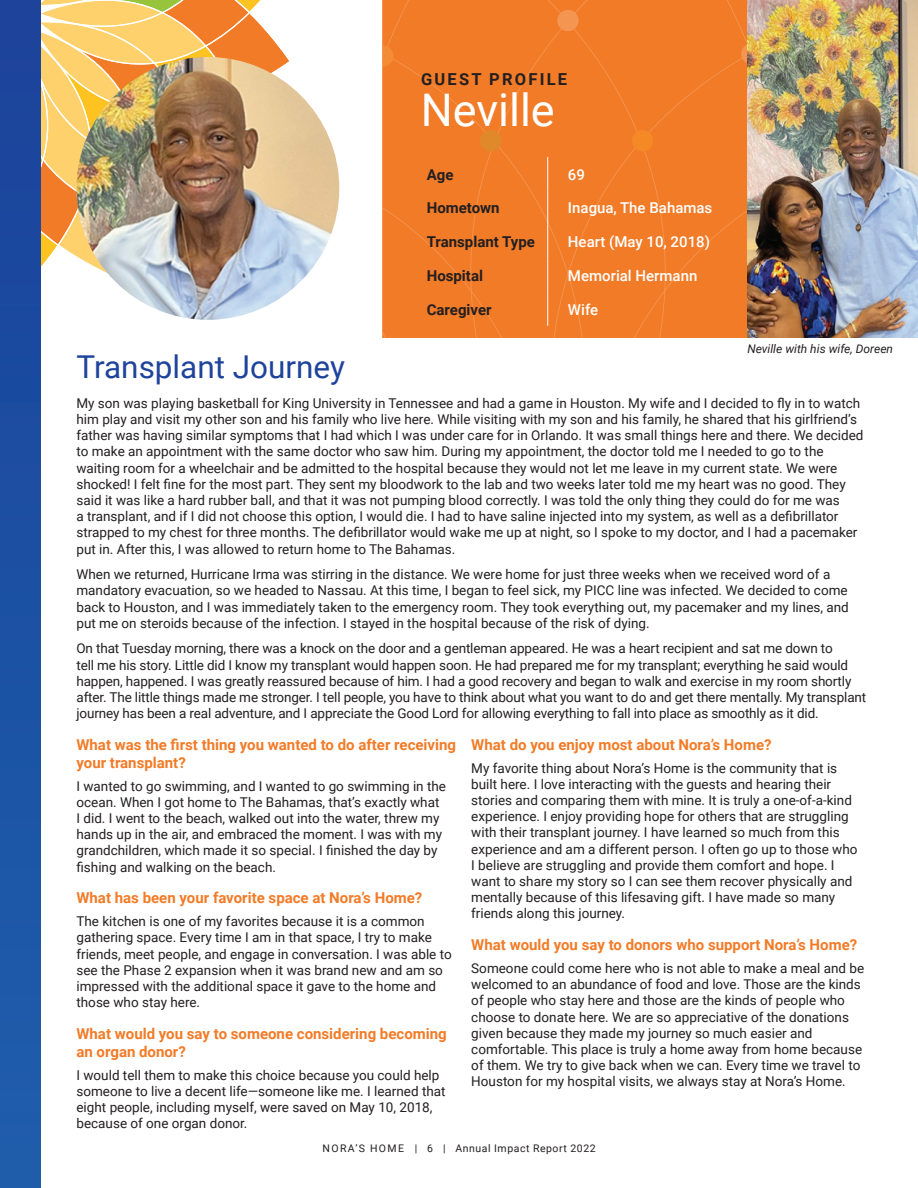
<style>
.page{position:relative;width:918px;height:1188px;background:#fff}
.page>*{position:absolute;margin:0;border:0;box-sizing:border-box;transform-origin:0 0}
.t1{font:45px "Roboto";color:#fff}
.t2{font:31.5px "Roboto";color:#1e439b}
.t3{font:700 16.5px "Roboto";letter-spacing:.135em;color:#231f20}
.t4{font:700 15px/18px "Roboto";color:#f27b27}
.t5{font:500 15px "Roboto";color:#fff}
.t6{font:700 15px "Roboto";color:#231f20}
.t7{font:13.5px/16.2px "Roboto";color:#231f20}
.t8{font:italic 12px "Roboto";color:#231f20}
.t9{font:10.5px "Roboto";letter-spacing:.05em;color:#231f20}
</style>
<div class="page">
<svg style="left:40px;top:0;width:250px;height:293px"></svg>
<div style="left:382px;top:0;width:536px;height:338px;background:#f27b27"></div>
<hr style="left:547px;top:157px;width:1px;height:34px;background:#fff">
<hr style="left:547px;top:191px;width:1px;height:34px;background:#fff">
<hr style="left:547px;top:225px;width:1px;height:33px;background:#fff">
<hr style="left:547px;top:258px;width:1px;height:34px;background:#fff">
<hr style="left:547px;top:292px;width:1px;height:34px;background:#fff">
<img style="left:747px;top:0;width:171px;height:338px">
<img style="left:76px;top:57px;width:263px;height:263px;border-radius:131px">
<div style="left:0;top:0;width:40px;height:1188px;background:linear-gradient(to right,#1c50a3,#1c50a3)"></div>
<p class="t3" style="left:421px;top:68px;width:148px">GUEST PROFILE</p>
<p class="t1" style="left:421px;top:78px;width:136px">Neville</p>
<p class="t6" style="left:427px;top:164px;width:28px">Age</p>
<p class="t5" style="left:568px;top:164px;width:19px">69</p>
<p class="t6" style="left:427px;top:197px;width:74px">Hometown</p>
<p class="t5" style="left:568px;top:197px;width:146px">Inagua, The Bahamas</p>
<p class="t6" style="left:427px;top:231px;width:110px">Transplant Type</p>
<p class="t5" style="left:568px;top:231px;width:144px">Heart (May 10, 2018)</p>
<p class="t6" style="left:427px;top:265px;width:58px">Hospital</p>
<p class="t5" style="left:568px;top:265px;width:131px">Memorial Hermann</p>
<p class="t6" style="left:427px;top:299px;width:66px">Caregiver</p>
<p class="t5" style="left:568px;top:299px;width:32px">Wife</p>
<p class="t8" style="left:747px;top:340px;width:147px">Neville with his wife, Doreen</p>
<p class="t2" style="left:76px;top:345px;width:270px">Transplant Journey</p>
<p class="t7" style="left:76px;top:394px;width:789px">My son was playing basketball for King University in Tennessee and had a game in Houston. My wife and I decided to fly in to watch him play and visit my other son and his family who live here. While visiting with my son and his family, he shared that his girlfriend’s father was having similar symptoms that I had which I was under care for in Orlando. It was small things here and there. We decided to make an appointment with the same doctor who saw him. During my appointment, the doctor told me I needed to go to the waiting room for a wheelchair and be admitted to the hospital because they would not let me leave in my current state. We were shocked! I felt fine for the most part. They sent my bloodwork to the lab and two weeks later told me my heart was no good. They said it was like a hard rubber ball, and that it was not pumping blood correctly. I was told the only thing they could do for me was<br>a transplant, and if I did not choose this option, I would die. I had to have saline injected into my system, as well as a defibrillator strapped to my chest for three months. The defibrillator would wake me up at night, so I spoke to my doctor, and I had a pacemaker put in. After this, I was allowed to return home to The Bahamas.</p>
<p class="t7" style="left:76px;top:566px;width:774px">When we returned, Hurricane Irma was stirring in the distance. We were home for just three weeks when we received word of a mandatory evacuation, so we headed to Nassau. At this time, I began to feel sick, my PICC line was infected. We decided to come back to Houston, and I was immediately taken to the emergency room. They took everything out, my pacemaker and my lines, and put me on steroids because of the infection. I stayed in the hospital because of the risk of dying.</p>
<p class="t7" style="left:76px;top:640px;width:791px">On that Tuesday morning, there was a knock on the door and a gentleman appeared. He was a heart recipient and sat me down to<br>tell me his story. Little did I know my transplant would happen soon. He had prepared me for my transplant; everything he said would happen, happened. I was greatly reassured because of him. I had a good recovery and began to walk and exercise in my room shortly after. The little things made me stronger. I tell people, you have to think about what you want to do and get there mentally. My transplant journey has been a real adventure, and I appreciate the Good Lord for allowing everything to fall into place as smoothly as it did.</p>
<p class="t4" style="left:76px;top:735px;width:381px">What was the first thing you wanted to do after receiving your transplant?</p>
<p class="t7" style="left:76px;top:777px;width:371px">I wanted to go swimming, and I wanted to go swimming in the ocean. When I got home to The Bahamas, that’s exactly what I did. I went to the beach, walked out into the water, threw my hands up in the air, and embraced the moment. I was with my grandchildren, which made it so special. I finished the day by fishing and walking on the beach.</p>
<p class="t4" style="left:76px;top:888px;width:347px">What has been your favorite space at Nora’s Home?</p>
<p class="t7" style="left:76px;top:913px;width:377px">The kitchen is one of my favorites because it is a common gathering space. Every time I am in that space, I try to make friends, meet people, and engage in conversation. I was able to see the Phase 2 expansion when it was brand new and am so impressed with the additional space it gave to the home and those who stay here.</p>
<p class="t4" style="left:76px;top:1024px;width:372px">What would you say to someone considering becoming an organ donor?</p>
<p class="t7" style="left:76px;top:1066px;width:371px">I would tell them to make this choice because you could help someone to live a decent life—someone like me. I learned that eight people, including myself, were saved on May 10, 2018, because of one organ donor.</p>
<p class="t4" style="left:471px;top:735px;width:302px">What do you enjoy most about Nora’s Home?</p>
<p class="t7" style="left:471px;top:759px;width:388px">My favorite thing about Nora’s Home is the community that is built here. I love interacting with the guests and hearing their stories and comparing them with mine. It is truly a one-of-a-kind experience. I enjoy providing hope for others that are struggling with their transplant journey. I have learned so much from this experience and am a different person. I often go up to those who I believe are struggling and provide them comfort and hope. I want to share my story so I can see them recover physically and mentally because of this lifesaving gift. I have made so many friends along this journey.</p>
<p class="t4" style="left:471px;top:935px;width:387px">What would you say to donors who support Nora’s Home?</p>
<p class="t7" style="left:471px;top:960px;width:395px">Someone could come here who is not able to make a meal and be welcomed to an abundance of food and love. Those are the kinds of people who stay here and those are the kinds of people who choose to donate here. We are so appreciative of the donations given because they made my journey so much easier and comfortable. This place is truly a home away from home because of them. We try to give back when we can. Every time we travel to Houston for my hospital visits, we always stay at Nora’s Home.</p>
<p class="t9" style="left:323px;top:1141px;width:275px">NORA’S HOME | 6 | Annual Impact Report 2022</p>
</div>
